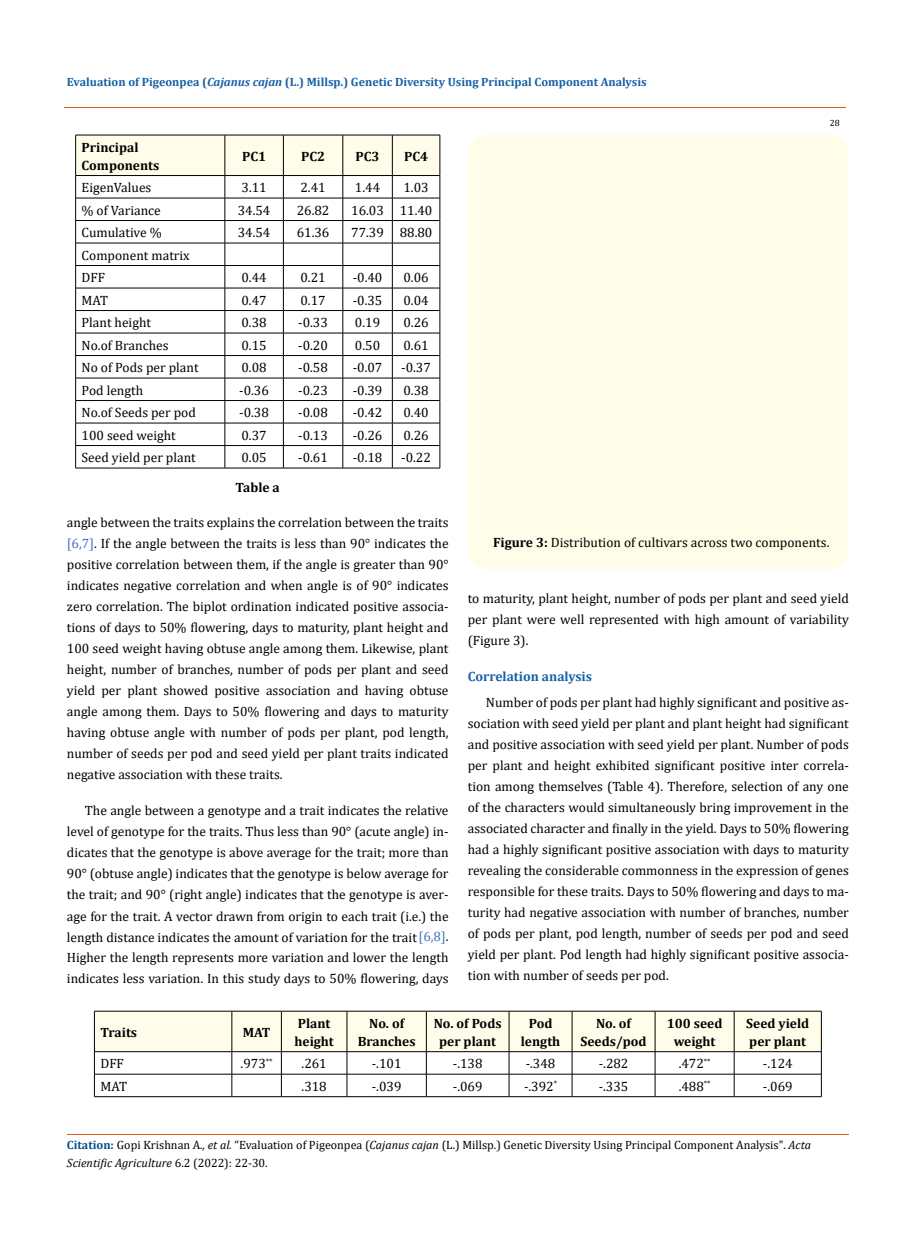
<style>
.page{position:relative;width:917px;height:1242px;background:#fff}
.page>*{position:absolute;margin:0;border:0;box-sizing:border-box;transform-origin:0 0}
.t1{font:13.5px/21px "Cambria";color:#000;text-align:justify}
.t2{font:700 13.5px/18px "Cambria";color:#000;text-align:center}
.t3{font:700 13.5px "Cambria";color:#1560a6}
.t4{font:12px/18px "Cambria";color:#000}
.t5{font:700 12px "Cambria";color:#1560a6}
.t6{font:9px "Cambria";color:#000}
.s1{font-style:italic}
.s2{color:#4472c4}
.s3{font-weight:700}
.s4{font-weight:700;color:#035089}
</style>
<div class="page">
<svg style="left:75px;top:135px;width:365px;height:333px"></svg>
<hr style="left:75px;top:468px;width:150px;height:1px;background:#000">
<hr style="left:225px;top:468px;width:58px;height:1px;background:#000">
<hr style="left:283px;top:468px;width:60px;height:1px;background:#000">
<hr style="left:343px;top:468px;width:49px;height:1px;background:#000">
<hr style="left:392px;top:468px;width:48px;height:1px;background:#000">
<div style="left:468px;top:135px;width:380px;height:434px;background:#fffde9;border-radius:18px"></div>
<svg style="left:94px;top:1011px;width:728px;height:86px"></svg>
<hr style="left:94px;top:1096px;width:138px;height:1px;background:#000">
<hr style="left:232px;top:1096px;width:49px;height:1px;background:#000">
<hr style="left:281px;top:1096px;width:66px;height:1px;background:#000">
<hr style="left:347px;top:1096px;width:79px;height:1px;background:#000">
<hr style="left:426px;top:1096px;width:83px;height:1px;background:#000">
<hr style="left:509px;top:1096px;width:63px;height:1px;background:#000">
<hr style="left:572px;top:1096px;width:83px;height:1px;background:#000">
<hr style="left:655px;top:1096px;width:79px;height:1px;background:#000">
<hr style="left:734px;top:1096px;width:87px;height:1px;background:#000">
<hr style="left:64px;top:108px;width:781px;height:1px;background:#e05d1a">
<hr style="left:67px;top:1134px;width:781px;height:1px;background:#e05d1a">
<p class="t5" style="left:67px;top:73px;width:581px">Evaluation of Pigeonpea (<span class="s1">Cajanus cajan</span> (L.) Millsp.) Genetic Diversity Using Principal Component Analysis</p>
<p class="t2" style="left:82px;top:137px;width:79px;text-align:left">Principal<br>Components</p>
<p class="t2" style="left:242px;top:146px;width:25px">PC1</p>
<p class="t2" style="left:301px;top:146px;width:25px">PC2</p>
<p class="t2" style="left:355px;top:146px;width:25px">PC3</p>
<p class="t2" style="left:404px;top:146px;width:25px">PC4</p>
<p class="t1" style="left:82px;top:177px;width:71px">EigenValues</p>
<p class="t1" style="left:241px;top:177px;width:27px">3.11</p>
<p class="t1" style="left:300px;top:177px;width:27px">2.41</p>
<p class="t1" style="left:355px;top:177px;width:27px">1.44</p>
<p class="t1" style="left:403px;top:177px;width:27px">1.03</p>
<p class="t1" style="left:82px;top:199px;width:81px">% of Variance</p>
<p class="t1" style="left:238px;top:199px;width:34px">34.54</p>
<p class="t1" style="left:297px;top:199px;width:34px">26.82</p>
<p class="t1" style="left:351px;top:199px;width:83px">16.03 11.40</p>
<p class="t1" style="left:82px;top:222px;width:82px">Cumulative %</p>
<p class="t1" style="left:238px;top:222px;width:34px">34.54</p>
<p class="t1" style="left:297px;top:222px;width:34px">61.36</p>
<p class="t1" style="left:351px;top:222px;width:83px">77.39 88.80</p>
<p class="t1" style="left:82px;top:244px;width:110px;line-height:22.5px">Component matrix<br>DFF</p>
<p class="t1" style="left:241px;top:267px;width:27px">0.44</p>
<p class="t1" style="left:300px;top:267px;width:27px">0.21</p>
<p class="t1" style="left:353px;top:267px;width:31px">-0.40</p>
<p class="t1" style="left:403px;top:267px;width:27px">0.06</p>
<p class="t6" style="left:829px;top:118px;width:11px">28</p>
<p class="t1" style="left:82px;top:289px;width:28px">MAT</p>
<p class="t1" style="left:241px;top:289px;width:27px">0.47</p>
<p class="t1" style="left:300px;top:289px;width:27px">0.17</p>
<p class="t1" style="left:353px;top:289px;width:31px">-0.35</p>
<p class="t1" style="left:403px;top:289px;width:27px">0.04</p>
<p class="t1" style="left:82px;top:312px;width:71px">Plant height</p>
<p class="t1" style="left:241px;top:312px;width:27px">0.38</p>
<p class="t1" style="left:298px;top:312px;width:31px">-0.33</p>
<p class="t1" style="left:355px;top:312px;width:27px">0.19</p>
<p class="t1" style="left:403px;top:312px;width:27px">0.26</p>
<p class="t1" style="left:82px;top:334px;width:88px">No.of Branches</p>
<p class="t1" style="left:241px;top:334px;width:27px">0.15</p>
<p class="t1" style="left:298px;top:334px;width:31px">-0.20</p>
<p class="t1" style="left:355px;top:334px;width:27px">0.50</p>
<p class="t1" style="left:403px;top:334px;width:27px">0.61</p>
<p class="t1" style="left:82px;top:357px;width:118px">No of Pods per plant</p>
<p class="t1" style="left:241px;top:357px;width:27px">0.08</p>
<p class="t1" style="left:298px;top:357px;width:31px">-0.58</p>
<p class="t1" style="left:353px;top:357px;width:31px">-0.07</p>
<p class="t1" style="left:401px;top:357px;width:31px">-0.37</p>
<p class="t1" style="left:82px;top:379px;width:63px">Pod length</p>
<p class="t1" style="left:239px;top:379px;width:31px">-0.36</p>
<p class="t1" style="left:298px;top:379px;width:31px">-0.23</p>
<p class="t1" style="left:353px;top:379px;width:31px">-0.39</p>
<p class="t1" style="left:403px;top:379px;width:27px">0.38</p>
<p class="t1" style="left:82px;top:402px;width:116px">No.of Seeds per pod</p>
<p class="t1" style="left:239px;top:402px;width:31px">-0.38</p>
<p class="t1" style="left:298px;top:402px;width:31px">-0.08</p>
<p class="t1" style="left:353px;top:402px;width:31px">-0.42</p>
<p class="t1" style="left:403px;top:402px;width:27px">0.40</p>
<p class="t1" style="left:82px;top:424px;width:96px">100 seed weight</p>
<p class="t1" style="left:241px;top:424px;width:27px">0.37</p>
<p class="t1" style="left:298px;top:424px;width:31px">-0.13</p>
<p class="t1" style="left:353px;top:424px;width:31px">-0.26</p>
<p class="t1" style="left:403px;top:424px;width:27px">0.26</p>
<p class="t1" style="left:82px;top:447px;width:116px">Seed yield per plant</p>
<p class="t1" style="left:241px;top:447px;width:27px">0.05</p>
<p class="t1" style="left:298px;top:447px;width:31px">-0.61</p>
<p class="t1" style="left:353px;top:447px;width:31px">-0.18</p>
<p class="t1" style="left:401px;top:447px;width:31px">-0.22</p>
<p class="t2" style="left:235px;top:478px;width:46px">Table a</p>
<p class="t1" style="left:67px;top:512px;width:383px">angle between the traits explains the correlation between the traits <span class="s2">[6,7]</span>. If the angle between the traits is less than 90° indicates the positive correlation between them, if the angle is greater than 90° indicates negative correlation and when angle is of 90° indicates zero correlation. The biplot ordination indicated positive associa&shy;tions of days to 50% flowering, days to maturity, plant height and 100 seed weight having obtuse angle among them. Likewise, plant height, number of branches, number of pods per plant and seed yield per plant showed positive association and having obtuse angle among them. Days to 50% flowering and days to maturity having obtuse angle with number of pods per plant, pod length, number of seeds per pod and seed yield per plant traits indicated negative association with these traits.</p>
<p class="t1" style="left:67px;top:800px;width:383px;text-indent:18px">The angle between a genotype and a trait indicates the relative level of genotype for the traits. Thus less than 90° (acute angle) in&shy;dicates that the genotype is above average for the trait; more than 90° (obtuse angle) indicates that the genotype is below average for the trait; and 90° (right angle) indicates that the genotype is aver&shy;age for the trait. A vector drawn from origin to each trait (i.e.) the length distance indicates the amount of variation for the trait<span class="s2">[6,8]</span>.<br>Higher the length represents more variation and lower the length indicates less variation. In this study days to 50% flowering, days</p>
<p class="t1" style="left:493px;top:532px;width:338px"><span class="s3">Figure 3:</span> Distribution of cultivars across two components.</p>
<p class="t1" style="left:468px;top:588px;width:382px">to maturity, plant height, number of pods per plant and seed yield per plant were well represented with high amount of variability (Figure 3).</p>
<p class="t3" style="left:468px;top:667px;width:126px">Correlation analysis</p>
<p class="t1" style="left:468px;top:691px;width:382px;text-indent:18px">Number of pods per plant had highly significant and positive as&shy;sociation with seed yield per plant and plant height had significant and positive association with seed yield per plant. Number of pods per plant and height exhibited significant positive inter correla&shy;tion among themselves (Table 4). Therefore, selection of any one of the characters would simultaneously bring improvement in the associated character and finally in the yield. Days to 50% flowering had a highly significant positive association with days to maturity revealing the considerable commonness in the expression of genes responsible for these traits. Days to 50% flowering and days to ma&shy;turity had negative association with number of branches, number of pods per plant, pod length, number of seeds per pod and seed yield per plant. Pod length had highly significant positive associa&shy;tion with number of seeds per pod.</p>
<p class="t2" style="left:100px;top:1023px;width:38px">Traits</p>
<p class="t2" style="left:243px;top:1023px;width:29px">MAT</p>
<p class="t2" style="left:294px;top:1014px;width:41px;text-align:left">Plant height</p>
<p class="t2" style="left:358px;top:1014px;width:59px">No. of<br>Branches</p>
<p class="t2" style="left:434px;top:1014px;width:69px">No. of Pods per plant</p>
<p class="t2" style="left:521px;top:1014px;width:41px">Pod length</p>
<p class="t2" style="left:580px;top:1014px;width:68px">No. of<br>Seeds/pod</p>
<p class="t2" style="left:666px;top:1014px;width:57px">100 seed weight</p>
<p class="t2" style="left:746px;top:1014px;width:65px;text-align:left">Seed yield per plant</p>
<p class="t1" style="left:100px;top:1053px;width:25px">DFF</p>
<p class="t1" style="left:241px;top:1053px;width:33px">.973<sup>**</sup></p>
<p class="t1" style="left:301px;top:1053px;width:27px">.261</p>
<p class="t1" style="left:372px;top:1053px;width:31px">-.101</p>
<p class="t1" style="left:453px;top:1053px;width:31px">-.138</p>
<p class="t1" style="left:525px;top:1053px;width:31px">-.348</p>
<p class="t1" style="left:598px;top:1053px;width:31px">-.282</p>
<p class="t1" style="left:678px;top:1053px;width:33px">.472<sup>**</sup></p>
<p class="t1" style="left:763px;top:1053px;width:31px">-.124</p>
<p class="t1" style="left:100px;top:1076px;width:28px">MAT</p>
<p class="t1" style="left:301px;top:1076px;width:27px">.318</p>
<p class="t1" style="left:372px;top:1076px;width:31px">-.039</p>
<p class="t1" style="left:453px;top:1076px;width:31px">-.069</p>
<p class="t1" style="left:524px;top:1076px;width:35px">-.392<sup>*</sup></p>
<p class="t1" style="left:598px;top:1076px;width:31px">-.335</p>
<p class="t1" style="left:678px;top:1076px;width:33px">.488<sup>**</sup></p>
<p class="t1" style="left:763px;top:1076px;width:31px">-.069</p>
<p class="t4" style="left:67px;top:1136px;width:745px"><span class="s4">Citation:</span> Gopi Krishnan A<span class="s1">., et al.</span> “Evaluation of Pigeonpea (<span class="s1">Cajanus cajan</span> (L.) Millsp.) Genetic Diversity Using Principal Component Analysis". <span class="s1">Acta<br>Scientific Agriculture</span> 6.2 (2022): 22-30.</p>
</div>
